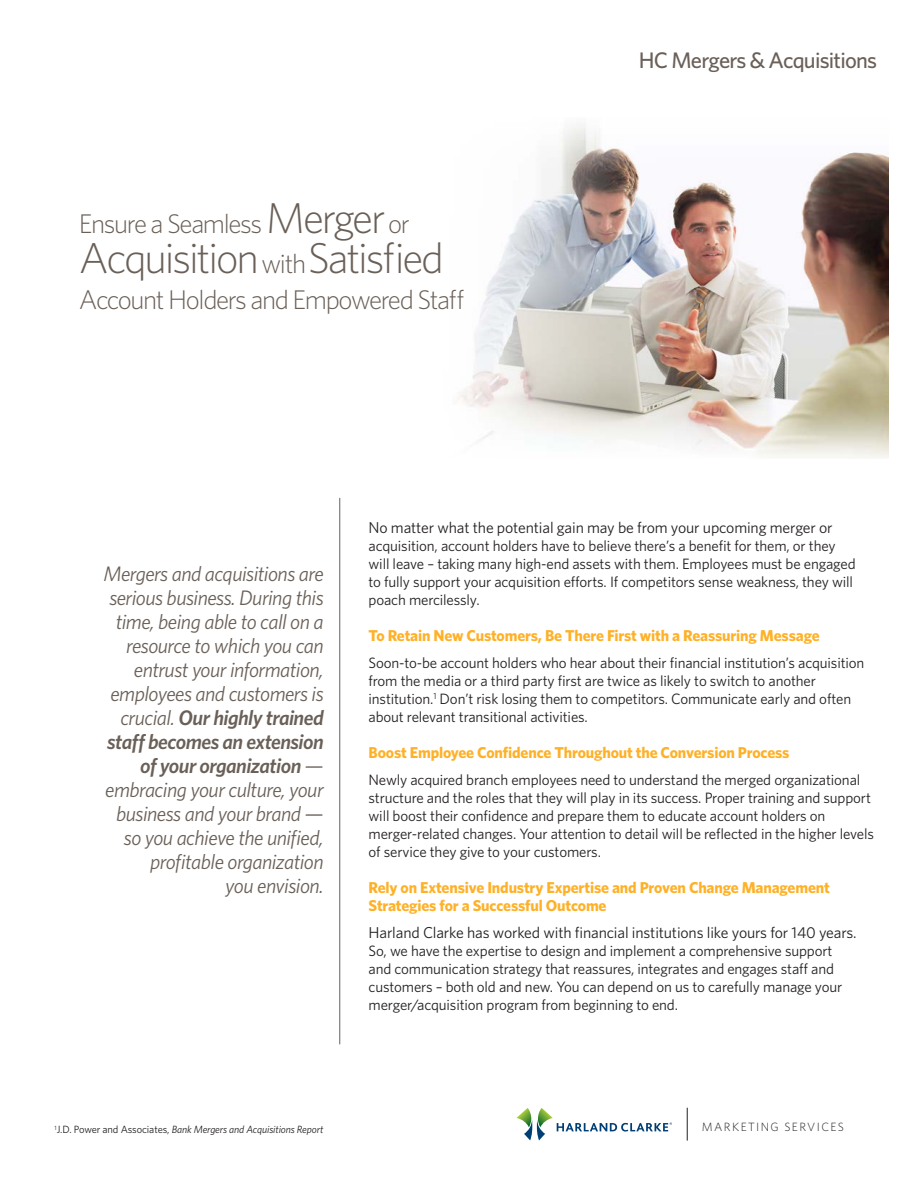
<style>
.page{position:relative;width:918px;height:1188px;background:#fff}
.page>*{position:absolute;margin:0;border:0;box-sizing:border-box;transform-origin:0 0}
.t1{font:300 43.2px "Whitney";letter-spacing:-.05em;color:#6a6058}
.t2{font:300 27px "Whitney";letter-spacing:-.05em;color:#6a6058}
.t3{font:500 22.5px "Whitney";letter-spacing:-.035em;color:#6a6058}
.t4{font:italic 21px/24px "Whitney";letter-spacing:-.025em;color:#6a6058;text-align:right}
.t5{font:700 15.75px/18px "Whitney";letter-spacing:-.01em;color:#feb127}
.t6{font:15.75px "Whitney";letter-spacing:-.01em;color:#231f20}
.t7{font:15px/18px "Whitney";letter-spacing:-.01em;color:#231f20}
.t8{font:300 12px "Whitney";letter-spacing:.115em;color:#231f20}
.t9{font:italic 10.5px "Whitney";letter-spacing:-.01em;color:#231f20}
.s1{font-size:43.2px}
.s2{font-size:27px}
.s3{font-weight:600}
.s4{font-style:normal}
</style>
<div class="page">
<hr style="left:339px;top:498px;width:1px;height:546px;background:#6a6058">
<img style="left:456px;top:125px;width:432px;height:332px">
<svg style="left:516px;top:1108px;width:156px;height:32px"></svg>
<hr style="left:687px;top:1108px;width:1px;height:33px;background:#231f20">
<h2 class="t2" style="left:79px;top:206px;width:332px">Ensure a Seamless <span class="s1">Merger</span> or</h2>
<h1 class="t1" style="left:79px;top:230px;width:367px">Acquisition <span class="s2">with</span>Satisfied</h1>
<h2 class="t2" style="left:79px;top:282px;width:387px">Account Holders and Empowered Staff</h2>
<h3 class="t3" style="left:639px;top:45px;width:240px">HC Mergers &amp; Acquisitions</h3>
<p class="t4" style="left:103px;top:561px;width:222px">Mergers and acquisitions are serious business. During this time, being able to call on a resource to which you can entrust your information, employees and customers is crucial. <span class="s3">Our highly trained staff becomes an extension of your organization</span> — embracing your culture, your business and your brand — so you achieve the unified, profitable organization<br>you envision.</p>
<p class="t6" style="left:369px;top:517px;width:466px">No matter what the potential gain may be from your upcoming merger or</p>
<p class="t7" style="left:369px;top:537px;width:489px">acquisition, account holders have to believe there’s a benefit for them, or they will leave – taking many high-end assets with them. Employees must be engaged to fully support your acquisition efforts. If competitors sense weakness, they will poach mercilessly.</p>
<p class="t5" style="left:369px;top:626px;width:453px">To Retain New Customers, Be There First with a Reassuring Message</p>
<p class="t7" style="left:369px;top:654px;width:497px">Soon-to-be account holders who hear about their financial institution’s acquisition from the media or a third party first are twice as likely to switch to another institution.<sup>1</sup> Don’t risk losing them to competitors. Communicate early and often about relevant transitional activities.</p>
<p class="t5" style="left:369px;top:743px;width:423px">Boost Employee Confidence Throughout the Conversion Process</p>
<p class="t7" style="left:369px;top:771px;width:507px">Newly acquired branch employees need to understand the merged organizational structure and the roles that they will play in its success. Proper training and support will boost their confidence and prepare them to educate account holders on merger-related changes. Your attention to detail will be reflected in the higher levels of service they give to your customers.</p>
<p class="t5" style="left:369px;top:878px;width:463px">Rely on Extensive Industry Expertise and Proven Change Management<br>Strategies for a Successful Outcome</p>
<p class="t6" style="left:369px;top:922px;width:490px">Harland Clarke has worked with financial institutions like yours for 140 years.</p>
<p class="t7" style="left:369px;top:942px;width:475px">So, we have the expertise to design and implement a comprehensive support and communication strategy that reassures, integrates and engages staff and customers – both old and new. You can depend on us to carefully manage your merger/acquisition program from beginning to end.</p>
<p class="t9" style="left:55px;top:1122px;width:270px"><sup>1</sup><span class="s4">J.D. Power and Associates,</span> Bank Mergers and Acquisitions Report</p>
<p class="t8" style="left:702px;top:1119px;width:144px">MARKETING SERVICES</p>
</div>
